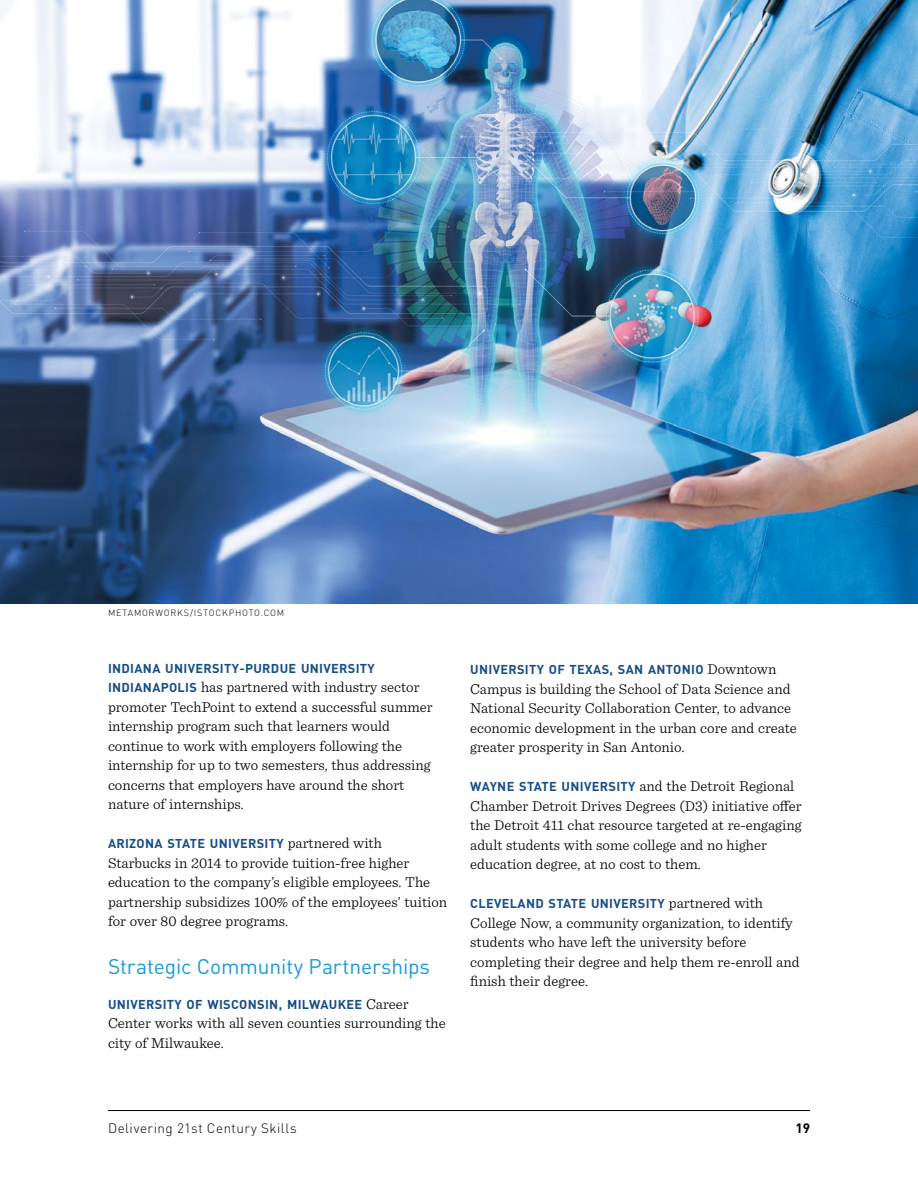
<style>
.page{position:relative;width:918px;height:1188px;background:#fff}
.page>*{position:absolute;margin:0;border:0;box-sizing:border-box;transform-origin:0 0}
.t1{font:21px "DIN";letter-spacing:-.005em;color:#1c9ad6}
.t2{font:300 15px/19.5px "Sentinel";color:#000}
.t3{font:300 13.5px "DIN";letter-spacing:.04em;color:#000}
.t4{font:700 13.5px "DIN";color:#000}
.t5{font:700 12.75px "DIN";letter-spacing:.025em;color:#164e87}
.t6{font:300 9px "DIN";letter-spacing:.08em;color:#000}
.s1{font-family:"DIN";font-weight:700;font-size:12.75px;color:#164e87}
.s2{font-family:"Sentinel";font-weight:300;font-size:15px;color:#000}
</style>
<div class="page">
<hr style="left:108px;top:1110px;width:702px;height:1px;background:#000">
<img style="left:0;top:0;width:918px;height:603px">
<p class="t6" style="left:108px;top:607px;width:178px">METAMORWORKS/ISTOCKPHOTO.COM</p>
<p class="t5" style="left:108px;top:660px;width:268px">INDIANA UNIVERSITY-PURDUE UNIVERSITY</p>
<p class="t2" style="left:108px;top:677px;width:326px"><span class="s1">INDIANAPOLIS</span> has partnered with industry sector promoter TechPoint to extend a successful summer internship program such that learners would continue to work with employers following the internship for up to two semesters, thus addressing concerns that employers have around the short nature of internships.</p>
<p class="t5" style="left:108px;top:836px;width:275px">ARIZONA STATE UNIVERSITY <span class="s2">partnered with</span></p>
<p class="t2" style="left:108px;top:852px;width:341px">Starbucks in 2014 to provide tuition-free higher education to the company’s eligible employees. The partnership subsidizes 100% of the employees’ tuition for over 80 degree programs.</p>
<h1 class="t1" style="left:108px;top:954px;width:324px">Strategic Community Partnerships</h1>
<p class="t5" style="left:108px;top:996px;width:302px">UNIVERSITY OF WISCONSIN, MILWAUKEE <span class="s2">Career</span></p>
<p class="t2" style="left:108px;top:1013px;width:339px">Center works with all seven counties surrounding the city of Milwaukee.</p>
<p class="t5" style="left:470px;top:661px;width:308px">UNIVERSITY OF TEXAS, SAN ANTONIO <span class="s2">Downtown</span></p>
<p class="t2" style="left:470px;top:678px;width:328px">Campus is building the School of Data Science and National Security Collaboration Center, to advance economic development in the urban core and create greater prosperity in San Antonio.</p>
<p class="t2" style="left:470px;top:776px;width:333px"><span class="s1">WAYNE STATE UNIVERSITY</span> and the Detroit Regional Chamber Detroit Drives Degrees (D3) initiative offer the Detroit 411 chat resource targeted at re-engaging adult students with some college and no higher education degree, at no cost to them.</p>
<p class="t5" style="left:470px;top:895px;width:294px">CLEVELAND STATE UNIVERSITY <span class="s2">partnered with</span></p>
<p class="t2" style="left:470px;top:912px;width:331px">College Now, a community organization, to identify students who have left the university before completing their degree and help them re-enroll and finish their degree.</p>
<p class="t3" style="left:108px;top:1120px;width:190px">Delivering 21st Century Skills</p>
<p class="t4" style="left:795px;top:1120px;width:16px">19</p>
</div>
